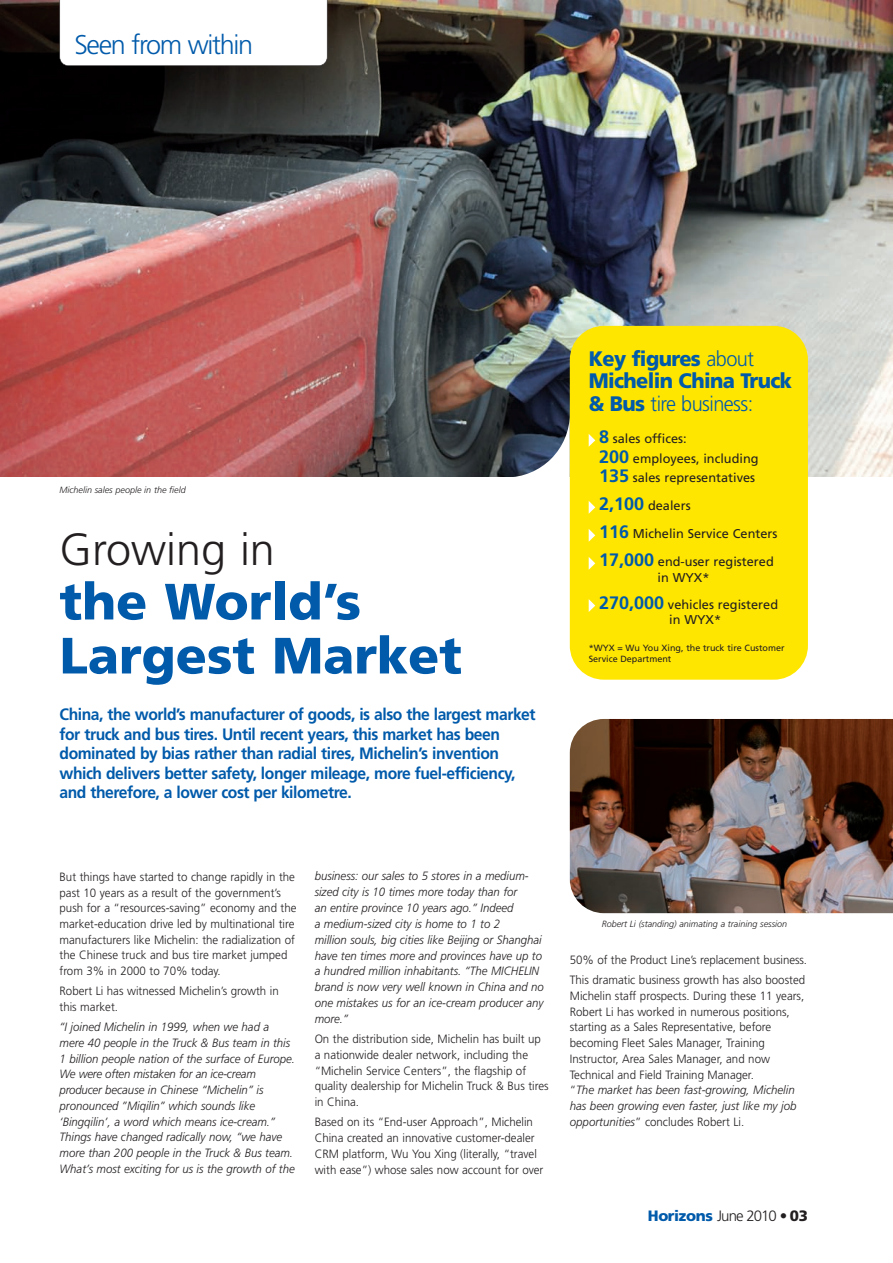
<style>
.page{position:relative;width:893px;height:1263px;background:#fff}
.page>*{position:absolute;margin:0;border:0;box-sizing:border-box;transform-origin:0 0}
.t1{font:900 51px/54px "Frutiger";color:#015aaa}
.t2{font:300 45px "Frutiger";color:#231f20}
.t3{font:300 27px "Frutiger";letter-spacing:-.05em;color:#015aaa}
.t4{font:900 21px/22.5px "Frutiger";letter-spacing:-.03em;color:#015aaa;scale:.95 1}
.t5{font:700 16.5px/19.5px "Frutiger";letter-spacing:-.03em;color:#015aaa;scale:.95 1}
.t6{font:300 15px "Frutiger";letter-spacing:-.06em;color:#231f20}
.t7{font:12.75px/19.5px "Frutiger";color:#231f20}
.t8{font:300 12px/15.8px "Frutiger";color:#231f20;scale:.96 1}
.t9{font:italic 300 12px/15.8px "Frutiger";color:#231f20;scale:.95 1}
.t10{font:italic 300 9px "Frutiger";color:#231f20}
.t11{font:9px/10.5px "Frutiger";color:#231f20}
.s1{font-weight:300}
.s2{font-weight:700;font-size:18px;color:#015aaa}
.s3{font-style:italic}
.s4{font-weight:900;color:#015aaa}
.s5{font-weight:900}
</style>
<div class="page">
<img style="left:0;top:0;width:893px;height:476px">
<svg style="left:60px;top:0;width:267px;height:66px"></svg>
<svg style="left:506px;top:414px;width:64px;height:63px"></svg>
<div style="left:570px;top:326px;width:238px;height:354px;background:#ffe601;border-radius:34px"></div>
<img style="left:570px;top:719px;width:323px;height:194px">
<svg style="left:589px;top:599px;width:6px;height:13px"></svg>
<svg style="left:589px;top:557px;width:6px;height:13px"></svg>
<svg style="left:589px;top:529px;width:6px;height:13px"></svg>
<svg style="left:589px;top:501px;width:6px;height:13px"></svg>
<svg style="left:589px;top:434px;width:6px;height:13px"></svg>
<h3 class="t3" style="left:74px;top:34px;width:180px">Seen from within</h3>
<p class="t10" style="left:60px;top:487px;width:128px">Michelin sales people in the field</p>
<h2 class="t2" style="left:60px;top:532px;width:217px">Growing in</h2>
<h1 class="t1" style="left:60px;top:579px;width:404px">the World’s<br>Largest Market</h1>
<p class="t5" style="left:60px;top:706px;width:503px">China, the world’s manufacturer of goods, is also the largest market for truck and bus tires. Until recent years, this market has been dominated by bias rather than radial tires, Michelin’s invention which delivers better safety, longer mileage, more fuel-efficiency, and therefore, a lower cost per kilometre.</p>
<h3 class="t4" style="left:589px;top:349px;width:215px">Key figures <span class="s1">about<br></span>Michelin China Truck &amp; Bus <span class="s1">tire business:</span></h3>
<p class="t7" style="left:599px;top:430px;width:161px"><span class="s2">8</span> sales offices:<br><span class="s2">200</span> employees, including<br><span class="s2">135</span> sales representatives</p>
<p class="t7" style="left:599px;top:493px;width:180px;line-height:28px"><span class="s2">2,100</span> dealers<br><span class="s2">116</span> Michelin Service Centers<br><span class="s2">17,000</span> end-user registered</p>
<p class="t7" style="left:599px;top:565px;width:181px;line-height:26.7px;text-indent:58px">in WYX*<br><span class="s2">270,000</span> vehicles registered</p>
<p class="t7" style="left:669px;top:611px;width:54px">in WYX*</p>
<p class="t11" style="left:589px;top:644px;width:197px">*WYX = Wu You Xing, the truck tire Customer<br>Service Department</p>
<p class="t8" style="left:60px;top:870px;width:248px">But things have started to change rapidly in the past 10 years as a result of the government’s push for a “resources-saving” economy and the market-education drive led by multinational tire manufacturers like Michelin: the radialization of the Chinese truck and bus tire market jumped from 3% in 2000 to 70% today.</p>
<p class="t8" style="left:60px;top:984px;width:230px">Robert Li has witnessed Michelin’s growth in this market.</p>
<p class="t9" style="left:60px;top:1020px;width:249px">“I joined Michelin in 1999, when we had a mere 40 people in the Truck &amp; Bus team in this 1 billion people nation of the surface of Europe.<br>We were often mistaken for an ice-cream producer because in Chinese “Michelin” is pronounced ”Miqilin” which sounds like ‘Bingqilin’, a word which means ice-cream.” Things have changed radically now, “we have more than 200 people in the Truck &amp; Bus team.<br>What’s most exciting for us is the growth of the</p>
<p class="t9" style="left:315px;top:869px;width:243px">business: our sales to 5 stores in a medium&shy;sized city is 10 times more today than for<br>an entire province 10 years ago.” Indeed<br>a medium-sized city is home to 1 to 2<br>million souls, big cities like Beijing or Shanghai have ten times more and provinces have up to a hundred million inhabitants. “The MICHELIN brand is now very well known in China and no one mistakes us for an ice-cream producer any more.”</p>
<p class="t8" style="left:315px;top:1032px;width:245px">On the distribution side, Michelin has built up a nationwide dealer network, including the “Michelin Service Centers”, the flagship of quality dealership for Michelin Truck &amp; Bus tires in China.</p>
<p class="t8" style="left:315px;top:1115px;width:240px">Based on its “End-user Approach”, Michelin China created an innovative customer-dealer CRM platform, Wu You Xing (literally, “travel with ease”) whose sales now account for over</p>
<p class="t10" style="left:602px;top:920px;width:187px">Robert Li (standing) animating a training session</p>
<p class="t8" style="left:570px;top:951px;width:249px;line-height:20px">50% of the Product Line’s replacement business.<br>This dramatic business growth has also boosted</p>
<p class="t8" style="left:570px;top:989px;width:246px">Michelin staff prospects. During these 11 years, Robert Li has worked in numerous positions, starting as a Sales Representative, before becoming Fleet Sales Manager, Training Instructor, Area Sales Manager, and now Technical and Field Training Manager.<br>“<span class="s3">The market has been fast-growing, Michelin has been growing even faster, just like my job opportunities</span>” concludes Robert Li.</p>
<p class="t6" style="left:648px;top:1210px;width:162px"><span class="s4">Horizons</span> June 2010 • <span class="s5">03</span></p>
</div>
